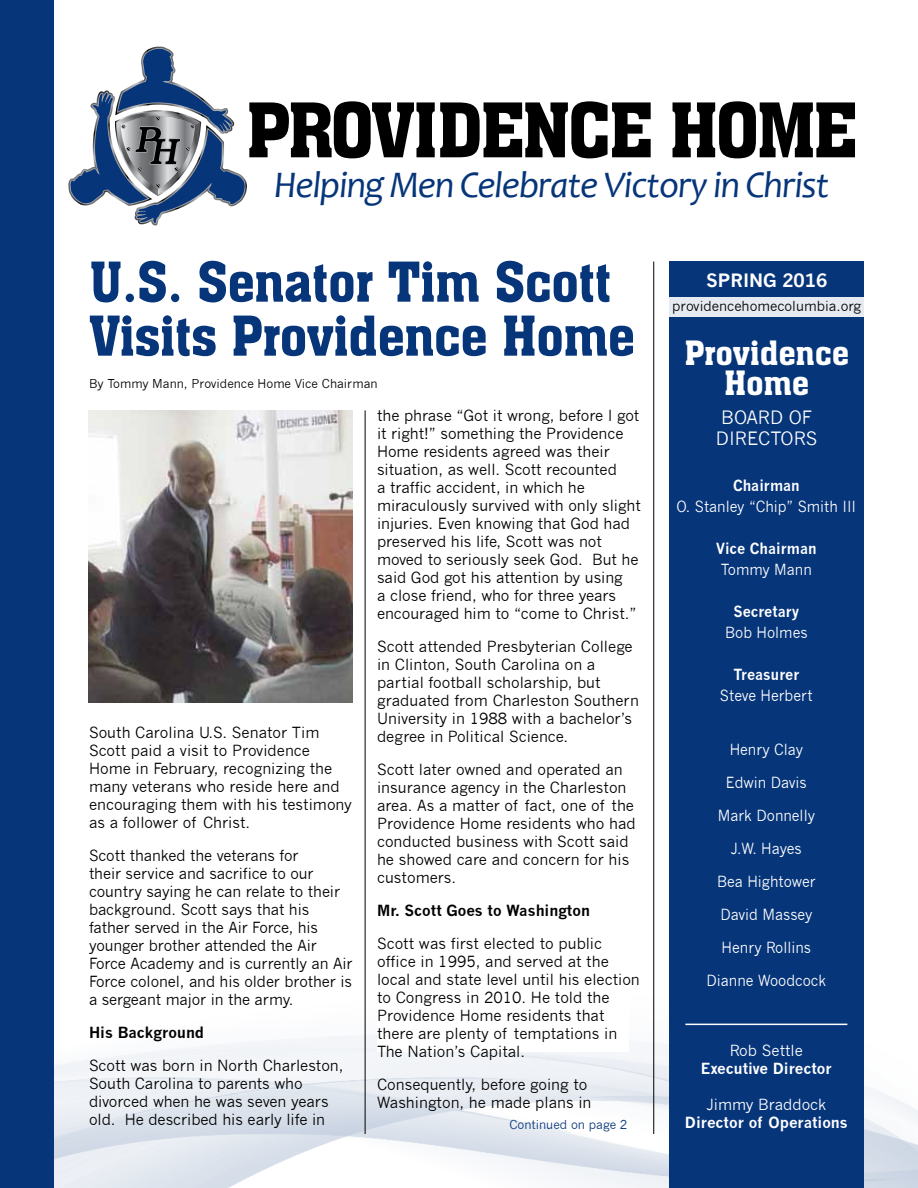
<style>
.page{position:relative;width:918px;height:1188px;background:#fff}
.page>*{position:absolute;margin:0;border:0;box-sizing:border-box;transform-origin:0 0}
.t1{font:73.8px "Aachen BT";letter-spacing:-.05em;color:#000}
.t2{font:54px/54px "Aachen BT";letter-spacing:-.02em;color:#06357a}
.t3{font:italic 37.8px "Candara";letter-spacing:-.03em;color:#06357a}
.t4{font:33px/30px "Aachen BT";letter-spacing:-.01em;color:#fff;text-align:center}
.t5{font:18px/21px "News Gothic";color:#fff}
.t6{font:700 18px "News Gothic";color:#fff}
.t7{font:15px/18px "News Gothic";letter-spacing:-.005em;color:#000}
.t8{font:15px "News Gothic";color:#fff;scale:.95 1}
.t9{font:700 15px "News Gothic";color:#fff;scale:.95 1}
.t10{font:700 15px "News Gothic";color:#000}
.t11{font:700 15px "News Gothic";color:#fff}
.t12{font:15px "News Gothic";color:#fff}
.t13{font:13.5px "News Gothic";color:#000}
.t14{font:12px "News Gothic";color:#000}
.t15{font:12px "News Gothic";color:#06357a}
</style>
<div class="page">
<div style="left:669px;top:295px;width:195px;height:23px;background:#e6ebf2"></div>
<div style="left:670px;top:261px;width:194px;height:36px;background:#06357a"></div>
<div style="left:669px;top:318px;width:195px;height:870px;background:#06357a"></div>
<div style="left:0;top:0;width:54px;height:1188px;background:#06357a"></div>
<hr style="left:365px;top:410px;width:1px;height:724px;background:#000">
<hr style="left:653px;top:262px;width:1px;height:872px;background:#000">
<svg style="left:68px;top:47px;width:179px;height:178px"></svg>
<img style="left:89px;top:411px;width:263px;height:291px">
<hr style="left:685px;top:1024px;width:162px;height:1px;background:#fff">
<h1 class="t1" style="left:246px;top:84px;width:614px">PROVIDENCE HOME</h1>
<h3 class="t3" style="left:274px;top:161px;width:557px">Helping Men Celebrate Victory in Christ</h3>
<h2 class="t2" style="left:89px;top:254px;width:548px">U.S. Senator Tim Scott<br>Visits Providence Home</h2>
<p class="t14" style="left:89px;top:377px;width:290px">By Tommy Mann, Providence Home Vice Chairman</p>
<p class="t6" style="left:706px;top:269px;width:123px">spring 2016</p>
<p class="t13" style="left:672px;top:299px;width:190px">providencehomecolumbia.org</p>
<h3 class="t4" style="left:684px;top:337px;width:166px">Providence<br>Home</h3>
<p class="t7" style="left:89px;top:724px;width:264px">South Carolina U.S. Senator Tim<br>Scott paid a visit to Providence<br>Home in February, recognizing the many veterans who reside here and encouraging them with his testimony as a follower of Christ.</p>
<p class="t7" style="left:89px;top:847px;width:265px">Scott thanked the veterans for<br>their service and sacrifice to our country saying he can relate to their background. Scott says that his father served in the Air Force, his younger brother attended the Air Force Academy and is currently an Air Force colonel, and his older brother is a sergeant major in the army.</p>
<p class="t10" style="left:89px;top:1023px;width:117px">His Background</p>
<p class="t7" style="left:89px;top:1057px;width:256px">Scott was born in North Charleston,<br>South Carolina to parents who divorced when he was seven years old. He described his early life in</p>
<p class="t7" style="left:377px;top:407px;width:265px">the phrase “Got it wrong, before I got it right!” something the Providence Home residents agreed was their situation, as well. Scott recounted<br>a traffic accident, in which he miraculously survived with only slight injuries. Even knowing that God had preserved his life, Scott was not moved to seriously seek God. But he said God got his attention by using<br>a close friend, who for three years encouraged him to “come to Christ.”</p>
<p class="t7" style="left:377px;top:638px;width:263px">Scott attended Presbyterian College in Clinton, South Carolina on a partial football scholarship, but graduated from Charleston Southern University in 1988 with a bachelor’s degree in Political Science.</p>
<p class="t7" style="left:377px;top:761px;width:260px">Scott later owned and operated an insurance agency in the Charleston area. As a matter of fact, one of the<br>Providence Home residents who had conducted business with Scott said he showed care and concern for his customers.</p>
<p class="t10" style="left:377px;top:902px;width:214px">Mr. Scott Goes to Washington</p>
<p class="t7" style="left:377px;top:935px;width:264px">Scott was first elected to public office in 1995, and served at the local and state level until his election to Congress in 2010. He told the<br>Providence Home residents that there are plenty of temptations in<br>The Nation’s Capital.</p>
<p class="t7" style="left:377px;top:1076px;width:216px">Consequently, before going to<br>Washington, he made plans in</p>
<p class="t5" style="left:716px;top:407px;width:103px">BOARD OF<br>DIRECTORS</p>
<p class="t9" style="left:733px;top:476px;width:72px">Chairman</p>
<p class="t8" style="left:677px;top:497px;width:191px">O. Stanley “Chip” Smith III</p>
<p class="t9" style="left:716px;top:539px;width:107px">Vice Chairman</p>
<p class="t8" style="left:721px;top:560px;width:97px">Tommy Mann</p>
<p class="t9" style="left:733px;top:602px;width:71px">Secretary</p>
<p class="t8" style="left:725px;top:623px;width:88px">Bob Holmes</p>
<p class="t9" style="left:733px;top:665px;width:71px">Treasurer</p>
<p class="t8" style="left:720px;top:686px;width:99px">Steve Herbert</p>
<p class="t8" style="left:730px;top:740px;width:79px">Henry Clay</p>
<p class="t8" style="left:726px;top:773px;width:87px">Edwin Davis</p>
<p class="t8" style="left:718px;top:806px;width:104px">Mark Donnelly</p>
<p class="t8" style="left:731px;top:839px;width:76px">J.W. Hayes</p>
<p class="t8" style="left:717px;top:872px;width:105px">Bea Hightower</p>
<p class="t8" style="left:720px;top:905px;width:98px">David Massey</p>
<p class="t8" style="left:722px;top:938px;width:96px">Henry Rollins</p>
<p class="t8" style="left:707px;top:971px;width:127px">Dianne Woodcock</p>
<p class="t12" style="left:730px;top:1042px;width:75px">Rob Settle</p>
<p class="t11" style="left:701px;top:1059px;width:133px">Executive Director</p>
<p class="t12" style="left:706px;top:1096px;width:122px">Jimmy Braddock</p>
<p class="t15" style="left:509px;top:1118px;width:120px">Continued on page 2</p>
<p class="t11" style="left:685px;top:1113px;width:164px">Director of Operations</p>
</div>
